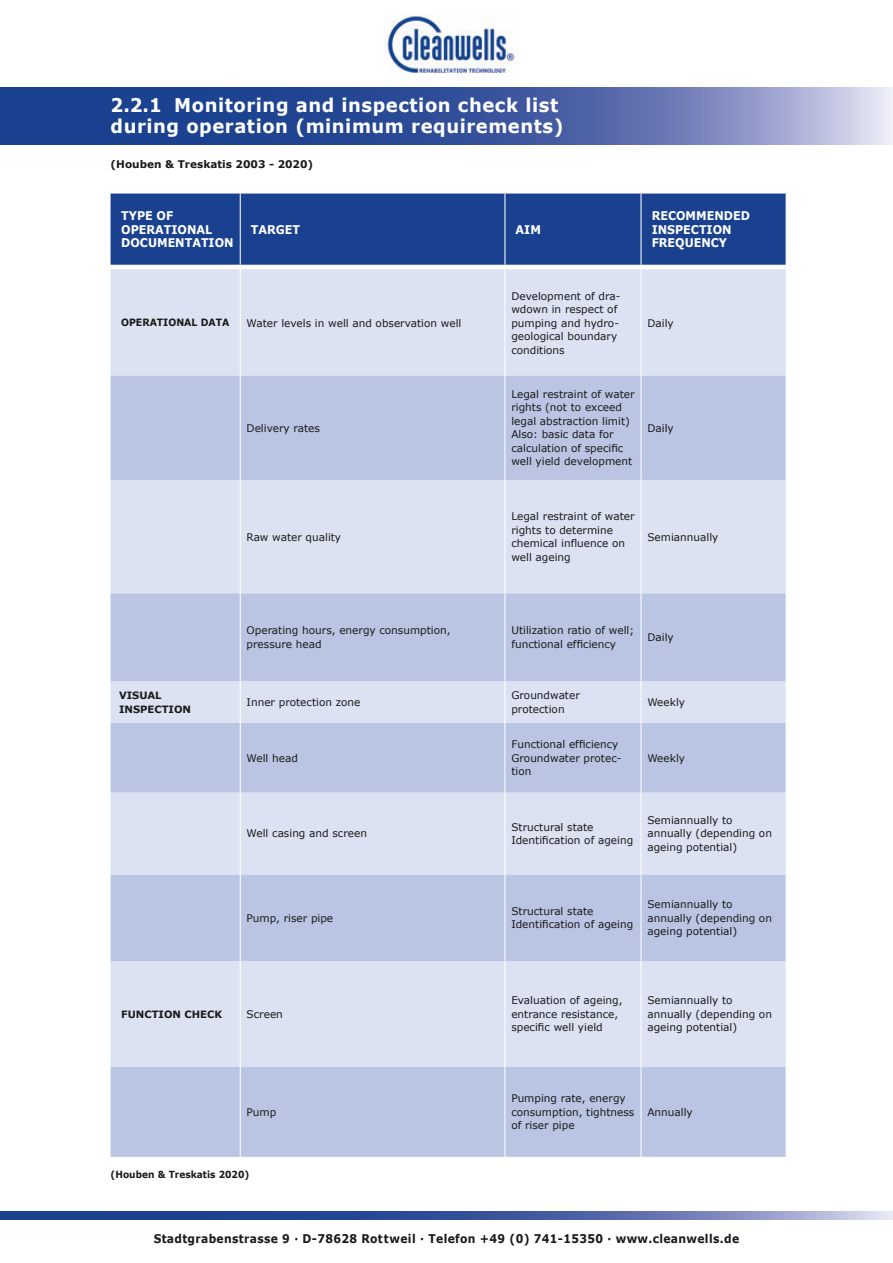
<style>
.page{position:relative;width:893px;height:1263px;background:#fff}
.page>*{position:absolute;margin:0;border:0;box-sizing:border-box;transform-origin:0 0}
.t1{font:700 18.9px/21px "Verdana";letter-spacing:.03em;color:#fff;scale:.95 1}
.t2{font:700 12px "Verdana";letter-spacing:.03em;color:#1a1a18;scale:.9 1}
.t3{font:700 12px/13.5px "Verdana";color:#fff;scale:.93 1}
.t4{font:10.5px/13.5px "Verdana";color:#1a1a18}
.t5{font:700 10.5px "Verdana";color:#1a1a18}
.t6{font:700 10.05px/13.5px "Verdana";color:#1a1a18}
.t7{font:700 10.05px "Verdana";color:#1a1a18;scale:.93 1}
.t8{font:700 9.75px "Verdana";color:#1a1a18;scale:.93 1}
</style>
<div class="page">
<svg style="left:0;top:1212px;width:893px;height:7px;background:#4a64a6"></svg>
<img style="left:386px;top:14px;width:133px;height:59px">
<svg style="left:0;top:87px;width:893px;height:58px;background:#4b65a6"></svg>
<div style="left:111px;top:194px;width:675px;height:71px;background:#19418f"></div>
<div style="left:111px;top:269px;width:675px;height:107px;background:#dde2f2"></div>
<div style="left:111px;top:376px;width:675px;height:104px;background:#bac5e4"></div>
<div style="left:111px;top:480px;width:675px;height:113px;background:#dde2f2"></div>
<svg style="left:111px;top:593px;width:675px;height:564px;background:#c8d0e9"></svg>
<hr style="left:240px;top:269px;width:1px;height:107px;background:#fff">
<hr style="left:240px;top:376px;width:1px;height:104px;background:#fff">
<hr style="left:240px;top:480px;width:1px;height:113px;background:#fff">
<hr style="left:240px;top:593px;width:1px;height:88px;background:#fff">
<hr style="left:240px;top:681px;width:1px;height:42px;background:#fff">
<hr style="left:240px;top:723px;width:1px;height:69px;background:#fff">
<hr style="left:240px;top:792px;width:1px;height:83px;background:#fff">
<hr style="left:240px;top:875px;width:1px;height:86px;background:#fff">
<hr style="left:240px;top:961px;width:1px;height:106px;background:#fff">
<hr style="left:240px;top:1067px;width:1px;height:90px;background:#fff">
<hr style="left:240px;top:194px;width:1px;height:71px;background:#fff">
<hr style="left:504px;top:194px;width:1px;height:71px;background:#fff">
<hr style="left:640px;top:194px;width:2px;height:71px;background:#fff">
<hr style="left:504px;top:269px;width:1px;height:107px;background:#fff">
<hr style="left:640px;top:269px;width:2px;height:107px;background:#fff">
<hr style="left:504px;top:376px;width:1px;height:104px;background:#fff">
<hr style="left:640px;top:376px;width:2px;height:104px;background:#fff">
<hr style="left:504px;top:480px;width:1px;height:113px;background:#fff">
<hr style="left:640px;top:480px;width:2px;height:113px;background:#fff">
<hr style="left:504px;top:593px;width:1px;height:88px;background:#fff">
<hr style="left:640px;top:593px;width:2px;height:88px;background:#fff">
<hr style="left:504px;top:681px;width:1px;height:42px;background:#fff">
<hr style="left:640px;top:681px;width:2px;height:42px;background:#fff">
<hr style="left:504px;top:723px;width:1px;height:69px;background:#fff">
<hr style="left:640px;top:723px;width:2px;height:69px;background:#fff">
<hr style="left:504px;top:792px;width:1px;height:83px;background:#fff">
<hr style="left:640px;top:792px;width:2px;height:83px;background:#fff">
<hr style="left:504px;top:875px;width:1px;height:86px;background:#fff">
<hr style="left:640px;top:875px;width:2px;height:86px;background:#fff">
<hr style="left:504px;top:961px;width:1px;height:106px;background:#fff">
<hr style="left:640px;top:961px;width:2px;height:106px;background:#fff">
<hr style="left:504px;top:1067px;width:1px;height:90px;background:#fff">
<hr style="left:640px;top:1067px;width:2px;height:90px;background:#fff">
<h1 class="t1" style="left:111px;top:97px;width:478px">2.2.1 Monitoring and inspection check list during operation (minimum requirements)</h1>
<p class="t5" style="left:111px;top:160px;width:204px">(Houben &amp; Treskatis 2003 - 2020)</p>
<p class="t3" style="left:121px;top:210px;width:122px">TYPE OF<br>OPERATIONAL<br>DOCUMENTATION</p>
<p class="t3" style="left:251px;top:224px;width:54px">TARGET</p>
<p class="t3" style="left:516px;top:224px;width:29px">AIM</p>
<p class="t3" style="left:652px;top:210px;width:107px">RECOMMENDED<br>INSPECTION<br>FREQUENCY</p>
<p class="t7" style="left:121px;top:319px;width:118px">OPERATIONAL DATA</p>
<p class="t4" style="left:247px;top:317px;width:216px">Water levels in well and observation well</p>
<p class="t4" style="left:247px;top:422px;width:75px">Delivery rates</p>
<p class="t4" style="left:511px;top:290px;width:111px">Development of dra&shy;wdown in respect of pumping and hydro&shy;geological boundary conditions</p>
<p class="t4" style="left:647px;top:317px;width:28px">Daily</p>
<p class="t4" style="left:511px;top:388px;width:125px">Legal restraint of water rights (not to exceed legal abstraction limit)<br>Also: basic data for calculation of specific well yield development</p>
<p class="t4" style="left:647px;top:422px;width:28px">Daily</p>
<p class="t4" style="left:247px;top:530px;width:96px">Raw water quality</p>
<p class="t4" style="left:511px;top:511px;width:125px">Legal restraint of water rights to determine chemical influence on well ageing</p>
<p class="t4" style="left:647px;top:531px;width:73px">Semiannually</p>
<p class="t4" style="left:247px;top:625px;width:206px">Operating hours, energy consumption, pressure head</p>
<p class="t4" style="left:511px;top:625px;width:124px">Utilization ratio of well; functional efficiency</p>
<p class="t4" style="left:647px;top:631px;width:28px">Daily</p>
<p class="t6" style="left:119px;top:689px;width:74px">VISUAL<br>INSPECTION</p>
<p class="t4" style="left:247px;top:696px;width:115px">Inner protection zone</p>
<p class="t4" style="left:511px;top:689px;width:70px">Groundwater protection</p>
<p class="t4" style="left:647px;top:696px;width:39px">Weekly</p>
<p class="t4" style="left:247px;top:752px;width:53px">Well head</p>
<p class="t4" style="left:511px;top:737px;width:112px">Functional efficiency<br>Groundwater protec&shy;tion</p>
<p class="t4" style="left:647px;top:752px;width:39px">Weekly</p>
<p class="t4" style="left:247px;top:828px;width:122px">Well casing and screen</p>
<p class="t4" style="left:511px;top:821px;width:123px">Structural state<br>Identification of ageing</p>
<p class="t4" style="left:647px;top:814px;width:126px">Semiannually to annually (depending on ageing potential)</p>
<p class="t4" style="left:247px;top:912px;width:88px">Pump, riser pipe</p>
<p class="t4" style="left:511px;top:905px;width:123px">Structural state<br>Identification of ageing</p>
<p class="t4" style="left:647px;top:898px;width:126px">Semiannually to annually (depending on ageing potential)</p>
<p class="t6" style="left:121px;top:1008px;width:102px">FUNCTION CHECK</p>
<p class="t4" style="left:247px;top:1008px;width:38px">Screen</p>
<p class="t4" style="left:247px;top:1106px;width:31px">Pump</p>
<p class="t8" style="left:111px;top:1170px;width:151px">(Houben &amp; Treskatis 2020)</p>
<p class="t4" style="left:511px;top:994px;width:113px">Evaluation of ageing, entrance resistance, specific well yield</p>
<p class="t4" style="left:647px;top:994px;width:126px">Semiannually to annually (depending on ageing potential)</p>
<p class="t4" style="left:511px;top:1092px;width:125px">Pumping rate, energy consumption, tightness of riser pipe</p>
<p class="t4" style="left:647px;top:1106px;width:47px">Annually</p>
<p class="t2" style="left:154px;top:1234px;width:652px">Stadtgrabenstrasse 9 · D-78628 Rottweil · Telefon +49 (0) 741-15350 · www.cleanwells.de</p>
</div>
